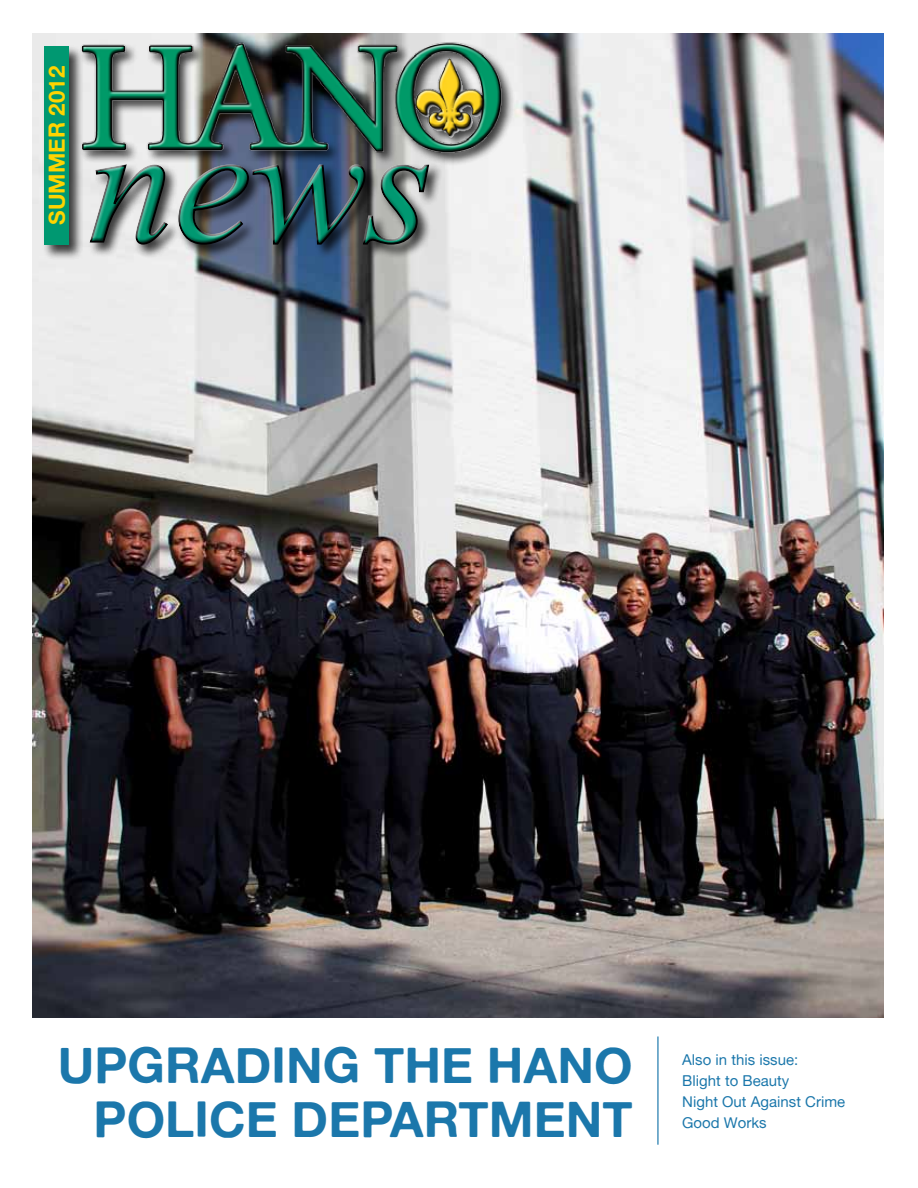
<style>
.page{position:relative;width:918px;height:1188px;background:#fff}
.page>*{position:absolute;margin:0;border:0;box-sizing:border-box;transform-origin:0 0}
.t1{font:49.5px/53.7px "Alte Haas Grotesk Bold";color:#1b77ab;text-align:right}
.t2{font:22.5px "Alte Haas Grotesk Bold";color:#ffd400}
.t3{font:15px/21px "Alte Haas Grotesk";color:#1b77ab}
</style>
<div class="page">
<img style="left:33px;top:33px;width:850px;height:985px">
<hr style="left:657px;top:1036px;width:2px;height:109px;background:#1b77ab">
<div style="left:88px;top:162px;width:354px;height:96px;background:#000;opacity:.75"></div>
<div style="left:88px;top:162px;width:342px;height:84px;background:#000;opacity:.75"></div>
<div style="left:79px;top:41px;width:435px;height:126px;background:#000;opacity:.75"></div>
<img style="left:69px;top:34px;width:441px;height:126px">
<div style="left:43px;top:45px;width:41px;height:215px;background:#000;opacity:.75"></div>
<div style="left:44px;top:46px;width:25px;height:199px;background:#009871"></div>
<h2 class="t2" style="left:43px;top:225px;width:160px;rotate:-90deg">SUMMER 2012</h2>
<h1 class="t1" style="left:58px;top:1038px;width:576px">UPGRADING THE HANO<br>POLICE DEPARTMENT</h1>
<p class="t3" style="left:682px;top:1049px;width:165px">Also in this issue:<br>Blight to Beauty<br>Night Out Against Crime<br>Good Works</p>
</div>
